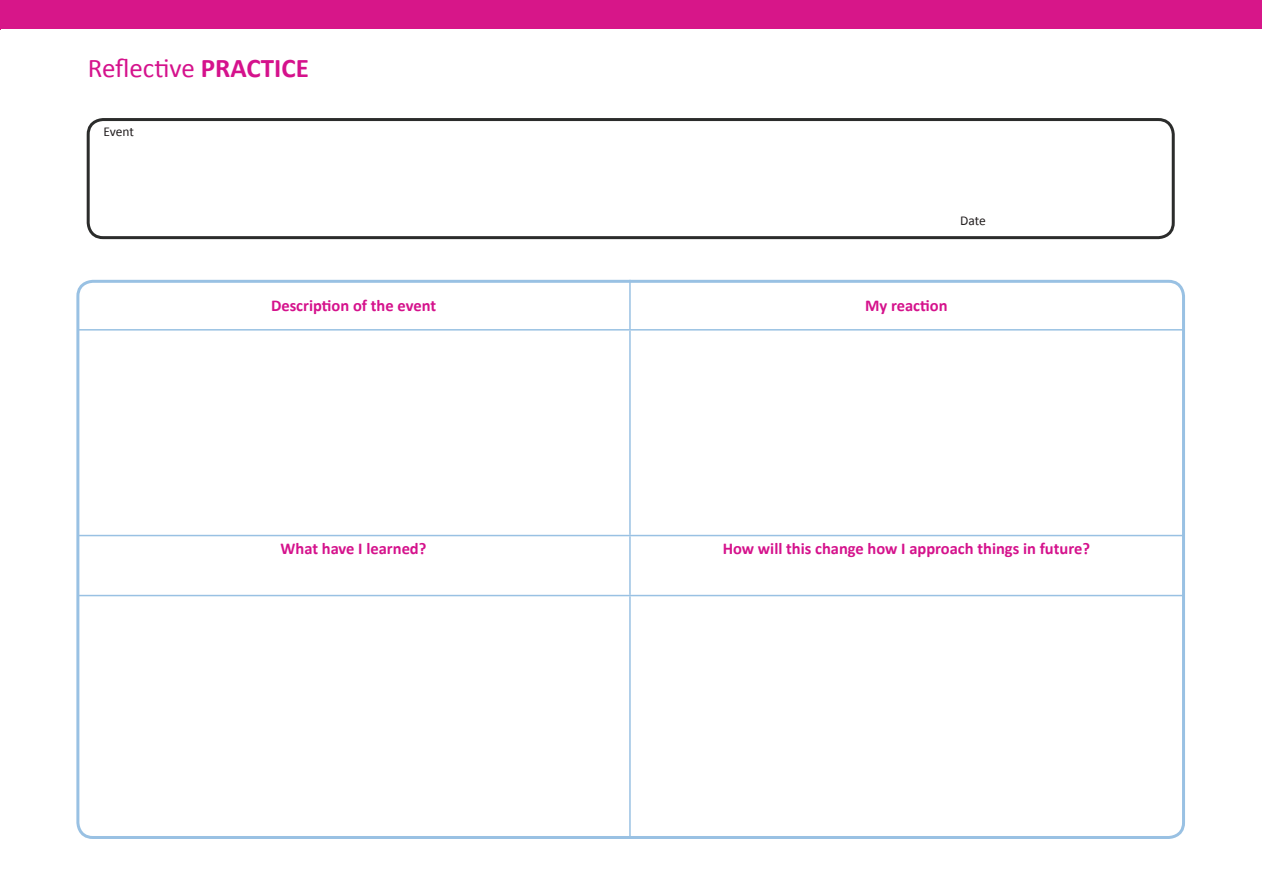
<style>
.page{position:relative;width:1263px;height:893px;background:#fff}
.page>*{position:absolute;margin:0;border:0;box-sizing:border-box;transform-origin:0 0}
.t1{font:27px "Calibri";letter-spacing:-.01em;color:#d5128c}
.t2{font:700 16.5px "Calibri";color:#d5128c}
.t3{font:13.5px "Calibri";letter-spacing:-.01em;color:#231f20}
.s1{font-weight:700}
</style>
<div class="page">
<div style="left:1px;top:0;width:1261px;height:29px;background:#d71689"></div>
<div style="left:87px;top:118px;width:1088px;height:121px;border:3px solid #2b2c2b;border-radius:15px"></div>
<hr style="left:629px;top:280px;width:2px;height:49px;background:#99c1e3">
<hr style="left:629px;top:596px;width:2px;height:241px;background:#99c1e3">
<hr style="left:629px;top:536px;width:2px;height:59px;background:#99c1e3">
<hr style="left:77px;top:595px;width:553px;height:1px;background:#99c1e3">
<hr style="left:630px;top:595px;width:553px;height:1px;background:#99c1e3">
<hr style="left:77px;top:329px;width:553px;height:2px;background:#99c1e3">
<hr style="left:630px;top:329px;width:553px;height:2px;background:#99c1e3">
<hr style="left:629px;top:331px;width:2px;height:204px;background:#99c1e3">
<hr style="left:77px;top:535px;width:553px;height:1px;background:#99c1e3">
<hr style="left:630px;top:535px;width:553px;height:1px;background:#99c1e3">
<div style="left:76px;top:280px;width:1109px;height:559px;border:3px solid #99c1e3;border-radius:15px"></div>
<p class="t1" style="left:88px;top:51px;width:223px">Reflective <span class="s1">PRACTICE</span></p>
<p class="t3" style="left:104px;top:123px;width:32px">Event</p>
<p class="t3" style="left:960px;top:212px;width:27px">Date</p>
<p class="t2" style="left:271px;top:295px;width:167px">Description of the event</p>
<p class="t2" style="left:865px;top:295px;width:84px">My reaction</p>
<p class="t2" style="left:281px;top:538px;width:147px">What have I learned?</p>
<p class="t2" style="left:723px;top:538px;width:369px">How will this change how I approach things in future?</p>
</div>
